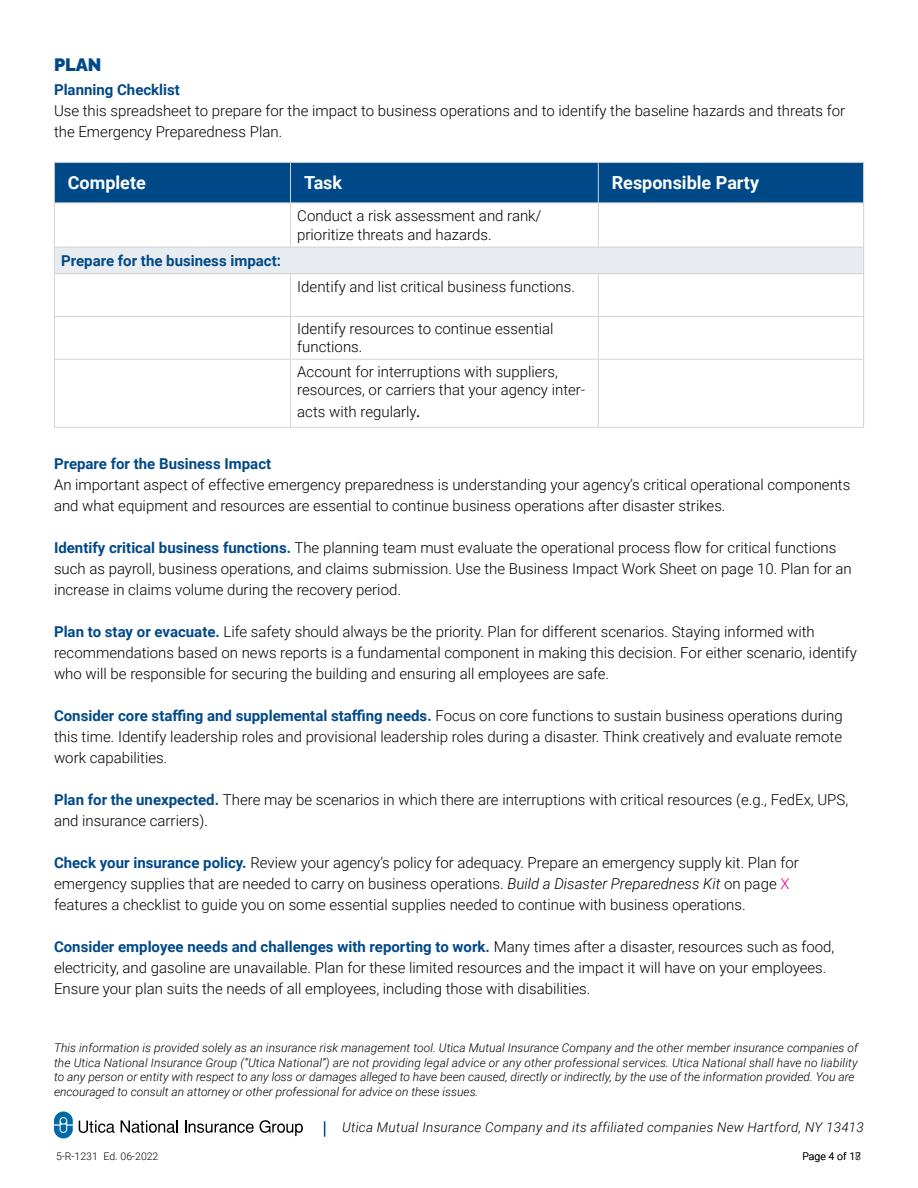
<style>
.page{position:relative;width:918px;height:1188px;background:#fff}
.page>*{position:absolute;margin:0;border:0;box-sizing:border-box;transform-origin:0 0}
.t1{font:700 18px "Roboto";color:#fff}
.t2{font:100 18px "Raleway";color:#004988}
.t3{font:300 15px/21px "Roboto";color:#000}
.t4{font:700 15px "Roboto";color:#004988}
.t5{font:italic 300 13.5px "Roboto";letter-spacing:.02em;color:#000}
.t6{font:italic 300 12px/14.4px "Roboto";letter-spacing:.005em;color:#000}
.t7{font:300 10.5px "Roboto";color:#000}
.s1{font-family:"Minion Pro";font-weight:400;font-style:italic;font-size:18px}
.s2{font-weight:700;color:#004988}
.s3{font-style:italic}
.s4{color:#ec008c}
</style>
<div class="page">
<svg style="left:79px;top:1120px;width:36px;height:13px"></svg>
<svg style="left:121px;top:1120px;width:57px;height:13px"></svg>
<svg style="left:185px;top:1120px;width:118px;height:16px"></svg>
<svg style="left:54px;top:1112px;width:19px;height:26px"></svg>
<svg style="left:324px;top:1121px;width:1px;height:16px"></svg>
<div style="left:55px;top:163px;width:808px;height:39px;background:#004988"></div>
<div style="left:54px;top:247px;width:810px;height:27px;background:#e8ecf0"></div>
<hr style="left:54px;top:162px;width:237px;height:1px;background:#d1d3d4">
<hr style="left:54px;top:163px;width:1px;height:39px;background:#d1d3d4">
<hr style="left:291px;top:162px;width:307px;height:1px;background:#d1d3d4">
<hr style="left:290px;top:163px;width:1px;height:39px;background:#d1d3d4">
<hr style="left:598px;top:162px;width:266px;height:1px;background:#d1d3d4">
<hr style="left:598px;top:163px;width:1px;height:39px;background:#d1d3d4">
<hr style="left:863px;top:163px;width:1px;height:39px;background:#d1d3d4">
<hr style="left:54px;top:202px;width:237px;height:1px;background:#d1d3d4">
<hr style="left:54px;top:203px;width:1px;height:44px;background:#d1d3d4">
<hr style="left:291px;top:202px;width:307px;height:1px;background:#d1d3d4">
<hr style="left:290px;top:203px;width:1px;height:44px;background:#d1d3d4">
<hr style="left:598px;top:202px;width:266px;height:1px;background:#d1d3d4">
<hr style="left:598px;top:203px;width:1px;height:44px;background:#d1d3d4">
<hr style="left:863px;top:203px;width:1px;height:44px;background:#d1d3d4">
<hr style="left:54px;top:247px;width:237px;height:1px;background:#d1d3d4">
<svg style="left:54px;top:248px;width:1px;height:25px"></svg>
<hr style="left:291px;top:247px;width:307px;height:1px;background:#d1d3d4">
<hr style="left:598px;top:247px;width:266px;height:1px;background:#d1d3d4">
<svg style="left:863px;top:248px;width:1px;height:25px"></svg>
<hr style="left:54px;top:273px;width:237px;height:1px;background:#d1d3d4">
<hr style="left:54px;top:274px;width:1px;height:42px;background:#d1d3d4">
<hr style="left:291px;top:273px;width:307px;height:1px;background:#d1d3d4">
<hr style="left:290px;top:274px;width:1px;height:42px;background:#d1d3d4">
<hr style="left:598px;top:273px;width:266px;height:1px;background:#d1d3d4">
<hr style="left:598px;top:274px;width:1px;height:42px;background:#d1d3d4">
<hr style="left:863px;top:274px;width:1px;height:42px;background:#d1d3d4">
<hr style="left:54px;top:316px;width:237px;height:1px;background:#d1d3d4">
<hr style="left:54px;top:317px;width:1px;height:42px;background:#d1d3d4">
<hr style="left:291px;top:316px;width:307px;height:1px;background:#d1d3d4">
<hr style="left:290px;top:317px;width:1px;height:42px;background:#d1d3d4">
<hr style="left:598px;top:316px;width:266px;height:1px;background:#d1d3d4">
<hr style="left:598px;top:317px;width:1px;height:42px;background:#d1d3d4">
<hr style="left:863px;top:317px;width:1px;height:42px;background:#d1d3d4">
<hr style="left:54px;top:359px;width:237px;height:1px;background:#d1d3d4">
<hr style="left:54px;top:360px;width:1px;height:67px;background:#d1d3d4">
<hr style="left:291px;top:359px;width:307px;height:1px;background:#d1d3d4">
<hr style="left:290px;top:360px;width:1px;height:67px;background:#d1d3d4">
<hr style="left:598px;top:359px;width:266px;height:1px;background:#d1d3d4">
<hr style="left:598px;top:360px;width:1px;height:67px;background:#d1d3d4">
<hr style="left:863px;top:360px;width:1px;height:67px;background:#d1d3d4">
<hr style="left:54px;top:427px;width:237px;height:1px;background:#d1d3d4">
<hr style="left:291px;top:427px;width:307px;height:1px;background:#d1d3d4">
<hr style="left:598px;top:427px;width:266px;height:1px;background:#d1d3d4">
<p class="t2" style="left:54px;top:50px;width:49px">PLAN</p>
<p class="t4" style="left:54px;top:79px;width:128px">Planning Checklist</p>
<p class="t3" style="left:54px;top:100px;width:793px">Use this spreadsheet to prepare for the impact to business operations and to identify the baseline hazards and threats for the Emergency Preparedness Plan.</p>
<p class="t1" style="left:68px;top:170px;width:79px">Complete</p>
<p class="t1" style="left:304px;top:170px;width:40px">Task</p>
<p class="t1" style="left:612px;top:170px;width:149px">Responsible Party</p>
<p class="t3" style="left:297px;top:205px;width:246px;line-height:19.5px">Conduct a risk assessment and rank/ prioritize threats and hazards.</p>
<p class="t4" style="left:61px;top:250px;width:221px">Prepare for the business impact:</p>
<p class="t3" style="left:297px;top:275px;width:279px">Identify and list critical business functions.</p>
<p class="t3" style="left:297px;top:320px;width:258px;line-height:18px">Identify resources to continue essential functions.</p>
<p class="t3" style="left:297px;top:362px;width:289px;line-height:18px">Account for interruptions with suppliers, resources, or carriers that your agency inter-</p>
<p class="t3" style="left:297px;top:400px;width:125px">acts with regularly<span class="s1">.</span></p>
<p class="t4" style="left:54px;top:453px;width:219px">Prepare for the Business Impact</p>
<p class="t3" style="left:54px;top:474px;width:798px">An important aspect of effective emergency preparedness is understanding your agency’s critical operational components and what equipment and resources are essential to continue business operations after disaster strikes.</p>
<p class="t3" style="left:54px;top:537px;width:799px"><span class="s2">Identify critical business functions.</span> The planning team must evaluate the operational process flow for critical functions such as payroll, business operations, and claims submission. Use the Business Impact Work Sheet on page 10. Plan for an increase in claims volume during the recovery period.</p>
<p class="t3" style="left:54px;top:621px;width:804px"><span class="s2">Plan to stay or evacuate.</span> Life safety should always be the priority. Plan for different scenarios. Staying informed with recommendations based on news reports is a fundamental component in making this decision. For either scenario, identify who will be responsible for securing the building and ensuring all employees are safe.</p>
<p class="t3" style="left:54px;top:705px;width:790px;text-align:justify"><span class="s2">Consider core staffing and supplemental staffing needs.</span> Focus on core functions to sustain business operations during this time. Identify leadership roles and provisional leadership roles during a disaster. Think creatively and evaluate remote work capabilities.</p>
<p class="t3" style="left:54px;top:789px;width:796px"><span class="s2">Plan for the unexpected.</span> There may be scenarios in which there are interruptions with critical resources (e.g., FedEx, UPS, and insurance carriers).</p>
<p class="t3" style="left:54px;top:852px;width:746px"><span class="s2">Check your insurance policy.</span> Review your agency’s policy for adequacy. Prepare an emergency supply kit. Plan for emergency supplies that are needed to carry on business operations. <span class="s3">Build a Disaster Preparedness Kit</span> on page <span class="s4">X </span>features a checklist to guide you on some essential supplies needed to continue with business operations.</p>
<p class="t3" style="left:54px;top:936px;width:782px"><span class="s2">Consider employee needs and challenges with reporting to work.</span> Many times after a disaster, resources such as food, electricity, and gasoline are unavailable. Plan for these limited resources and the impact it will have on your employees.<br>Ensure your plan suits the needs of all employees, including those with disabilities.</p>
<p class="t6" style="left:54px;top:1040px;width:805px">This information is provided solely as an insurance risk management tool. Utica Mutual Insurance Company and the other member insurance companies of the Utica National Insurance Group (“Utica National”) are not providing legal advice or any other professional services. Utica National shall have no liability to any person or entity with respect to any loss or damages alleged to have been caused, directly or indirectly, by the use of the information provided. You are encouraged to consult an attorney or other professional for advice on these issues.</p>
<p class="t7" style="left:56px;top:1149px;width:104px">5-R-1231 Ed. 06-2022</p>
<p class="t5" style="left:342px;top:1118px;width:523px">Utica Mutual Insurance Company and its affiliated companies New Hartford, NY 13413</p>
<p class="t7" style="left:802px;top:1149px;width:60px">Page 4 of 178</p>
</div>
